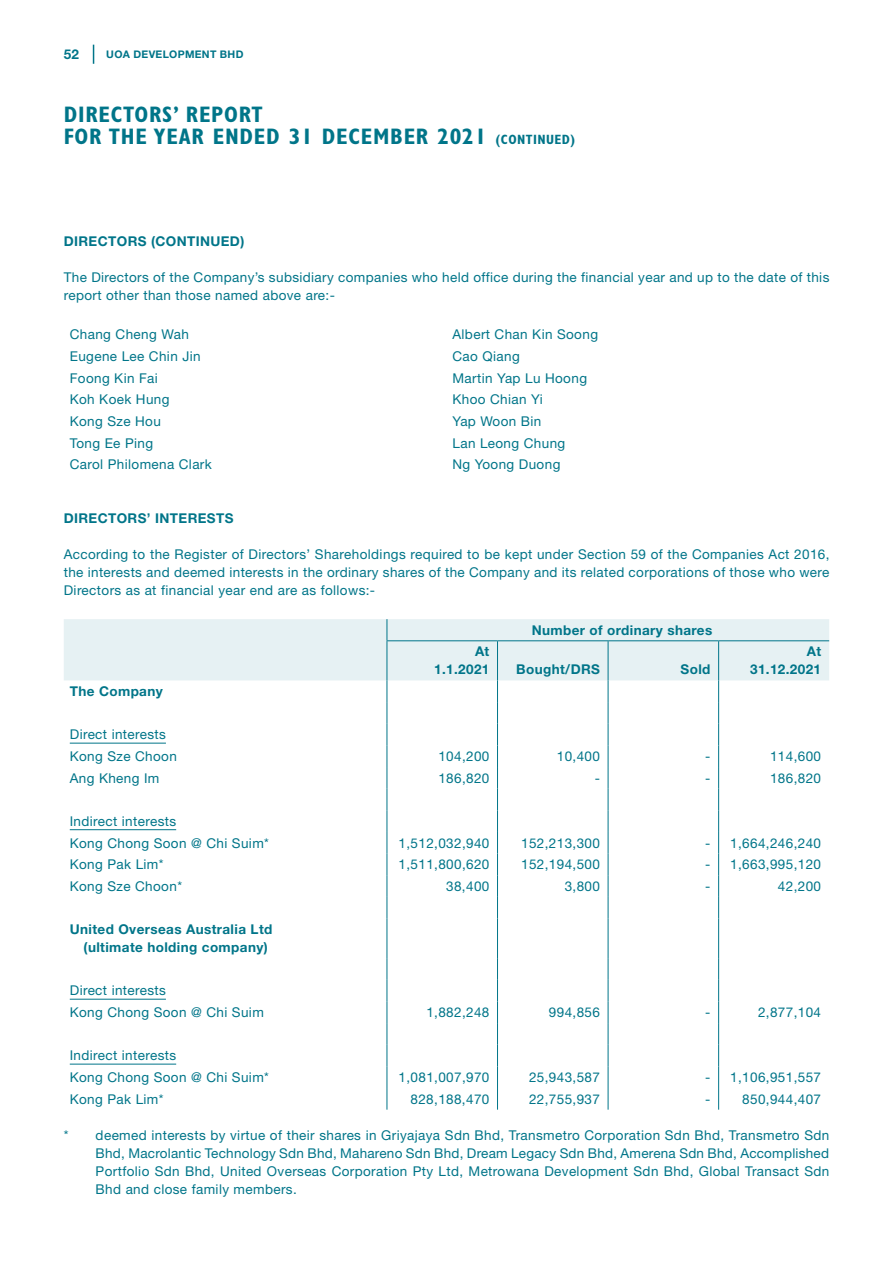
<style>
.page{position:relative;width:893px;height:1263px;background:#fff}
.page>*{position:absolute;margin:0;border:0;box-sizing:border-box;transform-origin:0 0}
.t1{font:700 condensed 22.5px/22.5px "Gill Sans Std";letter-spacing:.035em;color:#007589}
.t2{font:13.5px/18px "Helvetica Neue LT Std";letter-spacing:.03em;color:#007589}
.t3{font:700 13.5px/18px "Helvetica Neue LT Std";letter-spacing:.03em;color:#007589;text-align:right}
.t4{font:700 condensed 13.5px "Gill Sans Std";color:#007589}
.t5{font:700 10.5px "Helvetica Neue LT Std";letter-spacing:.03em;color:#007589}
.s1{font-size:13.5px}
</style>
<div class="page">
<div style="left:64px;top:619px;width:765px;height:61px;background:#e6f1f3"></div>
<hr style="left:497px;top:641px;width:1px;height:39px;background:#007589">
<hr style="left:608px;top:641px;width:1px;height:39px;background:#007589">
<hr style="left:718px;top:641px;width:1px;height:39px;background:#007589">
<svg style="left:497px;top:680px;width:1px;height:238px"></svg>
<svg style="left:608px;top:680px;width:1px;height:238px"></svg>
<svg style="left:718px;top:680px;width:1px;height:238px"></svg>
<hr style="left:497px;top:918px;width:1px;height:40px;background:#007589">
<hr style="left:608px;top:918px;width:1px;height:40px;background:#007589">
<hr style="left:718px;top:918px;width:1px;height:40px;background:#007589">
<svg style="left:497px;top:958px;width:1px;height:152px"></svg>
<svg style="left:608px;top:958px;width:1px;height:152px"></svg>
<svg style="left:718px;top:958px;width:1px;height:152px"></svg>
<svg style="left:387px;top:680px;width:1px;height:238px"></svg>
<hr style="left:387px;top:918px;width:1px;height:40px;background:#007589">
<svg style="left:387px;top:958px;width:1px;height:152px"></svg>
<svg style="left:387px;top:619px;width:1px;height:21px"></svg>
<hr style="left:387px;top:641px;width:1px;height:39px;background:#007589">
<hr style="left:387px;top:640px;width:110px;height:1px;background:#007589">
<hr style="left:497px;top:640px;width:111px;height:1px;background:#007589">
<hr style="left:608px;top:640px;width:111px;height:1px;background:#007589">
<hr style="left:719px;top:640px;width:110px;height:1px;background:#007589">
<hr style="left:70px;top:743px;width:96px;height:1px;background:#007589">
<hr style="left:70px;top:829px;width:106px;height:1px;background:#007589">
<hr style="left:70px;top:999px;width:96px;height:1px;background:#007589">
<hr style="left:70px;top:1064px;width:106px;height:1px;background:#007589">
<svg style="left:93px;top:45px;width:1px;height:19px"></svg>
<p class="t3" style="left:64px;top:45px;width:17px">52</p>
<p class="t5" style="left:106px;top:48px;width:139px">UOA DEVELOPMENT BHD</p>
<h1 class="t1" style="left:64px;top:103px;width:454px">DIRECTORS’ REPORT<br>FOR THE YEAR ENDED 31 DECEMBER 2021 <span class="s1">(CONTINUED</span></h1>
<p class="t4" style="left:571px;top:132px;width:6px">)</p>
<p class="t3" style="left:64px;top:232px;width:182px">DIRECTORS (CONTINUED)</p>
<p class="t2" style="left:64px;top:268px;width:767px">The Directors of the Company’s subsidiary companies who held office during the financial year and up to the date of this report other than those named above are:-</p>
<p class="t2" style="left:70px;top:325px;width:121px">Chang Cheng Wah</p>
<p class="t2" style="left:452px;top:325px;width:147px">Albert Chan Kin Soong</p>
<p class="t2" style="left:70px;top:347px;width:132px">Eugene Lee Chin Jin</p>
<p class="t2" style="left:452px;top:347px;width:69px">Cao Qiang</p>
<p class="t2" style="left:70px;top:369px;width:90px">Foong Kin Fai</p>
<p class="t2" style="left:452px;top:369px;width:136px">Martin Yap Lu Hoong</p>
<p class="t2" style="left:70px;top:390px;width:101px">Koh Koek Hung</p>
<p class="t2" style="left:452px;top:390px;width:92px">Khoo Chian Yi</p>
<p class="t2" style="left:70px;top:412px;width:93px">Kong Sze Hou</p>
<p class="t2" style="left:452px;top:412px;width:90px">Yap Woon Bin</p>
<p class="t2" style="left:70px;top:433px;width:85px">Tong Ee Ping</p>
<p class="t2" style="left:452px;top:433px;width:114px">Lan Leong Chung</p>
<p class="t2" style="left:70px;top:455px;width:144px">Carol Philomena Clark</p>
<p class="t2" style="left:452px;top:455px;width:109px">Ng Yoong Duong</p>
<p class="t3" style="left:64px;top:509px;width:171px">DIRECTORS’ INTERESTS</p>
<p class="t2" style="left:64px;top:545px;width:767px;text-align:justify">According to the Register of Directors’ Shareholdings required to be kept under Section 59 of the Companies Act 2016, the interests and deemed interests in the ordinary shares of the Company and its related corporations of those who were Directors as at financial year end are as follows:-</p>
<p class="t3" style="left:532px;top:621px;width:182px">Number of ordinary shares</p>
<p class="t3" style="left:434px;top:642px;width:57px">At<br>1.1.2021</p>
<p class="t3" style="left:750px;top:642px;width:72px">At<br>31.12.2021</p>
<p class="t3" style="left:516px;top:660px;width:85px">Bought/DRS</p>
<p class="t3" style="left:681px;top:660px;width:31px">Sold</p>
<p class="t3" style="left:70px;top:682px;width:95px">The Company</p>
<p class="t2" style="left:70px;top:724px;width:109px;line-height:21.6px">Direct interests<br>Kong Sze Choon</p>
<p class="t2" style="left:438px;top:747px;width:53px">104,200</p>
<p class="t2" style="left:557px;top:747px;width:45px">10,400</p>
<p class="t2" style="left:705px;top:747px;width:7px">-</p>
<p class="t2" style="left:770px;top:747px;width:53px">114,600</p>
<p class="t2" style="left:70px;top:769px;width:91px">Ang Kheng Im</p>
<p class="t2" style="left:438px;top:769px;width:53px">186,820</p>
<p class="t2" style="left:595px;top:769px;width:7px">-</p>
<p class="t2" style="left:705px;top:769px;width:7px">-</p>
<p class="t2" style="left:770px;top:769px;width:53px">186,820</p>
<p class="t2" style="left:70px;top:810px;width:201px;line-height:21.6px">Indirect interests<br>Kong Chong Soon @ Chi Suim*</p>
<p class="t2" style="left:399px;top:834px;width:92px">1,512,032,940</p>
<p class="t2" style="left:521px;top:834px;width:80px">152,213,300</p>
<p class="t2" style="left:705px;top:834px;width:117px">- 1,664,246,240</p>
<p class="t2" style="left:70px;top:855px;width:95px">Kong Pak Lim*</p>
<p class="t2" style="left:399px;top:855px;width:92px">1,511,800,620</p>
<p class="t2" style="left:521px;top:855px;width:80px">152,194,500</p>
<p class="t2" style="left:705px;top:855px;width:117px">- 1,663,995,120</p>
<p class="t2" style="left:70px;top:877px;width:114px">Kong Sze Choon*</p>
<p class="t2" style="left:446px;top:877px;width:45px">38,400</p>
<p class="t2" style="left:565px;top:877px;width:37px">3,800</p>
<p class="t2" style="left:705px;top:877px;width:7px">-</p>
<p class="t2" style="left:778px;top:877px;width:45px">42,200</p>
<p class="t3" style="left:84px;top:920px;width:190px;text-align:left;text-indent:-14px">United Overseas Australia Ltd (ultimate holding company)</p>
<p class="t2" style="left:70px;top:980px;width:196px;line-height:21.6px">Direct interests<br>Kong Chong Soon @ Chi Suim</p>
<p class="t2" style="left:426px;top:1003px;width:65px">1,882,248</p>
<p class="t2" style="left:549px;top:1003px;width:53px">994,856</p>
<p class="t2" style="left:705px;top:1003px;width:7px">-</p>
<p class="t2" style="left:758px;top:1003px;width:65px">2,877,104</p>
<p class="t2" style="left:70px;top:1044px;width:201px;line-height:21.6px">Indirect interests<br>Kong Chong Soon @ Chi Suim*</p>
<p class="t2" style="left:399px;top:1068px;width:92px">1,081,007,970</p>
<p class="t2" style="left:529px;top:1068px;width:72px">25,943,587</p>
<p class="t2" style="left:705px;top:1068px;width:117px">- 1,106,951,557</p>
<p class="t2" style="left:70px;top:1090px;width:95px">Kong Pak Lim*</p>
<p class="t2" style="left:411px;top:1090px;width:80px">828,188,470</p>
<p class="t2" style="left:529px;top:1090px;width:72px">22,755,937</p>
<p class="t2" style="left:705px;top:1090px;width:117px">- 850,944,407</p>
<p class="t2" style="left:96px;top:1126px;width:735px;text-align:justify;text-indent:-32px">* deemed interests by virtue of their shares in Griyajaya Sdn Bhd, Transmetro Corporation Sdn Bhd, Transmetro Sdn Bhd, Macrolantic Technology Sdn Bhd, Mahareno Sdn Bhd, Dream Legacy Sdn Bhd, Amerena Sdn Bhd, Accomplished Portfolio Sdn Bhd, United Overseas Corporation Pty Ltd, Metrowana Development Sdn Bhd, Global Transact Sdn Bhd and close family members.</p>
</div>
